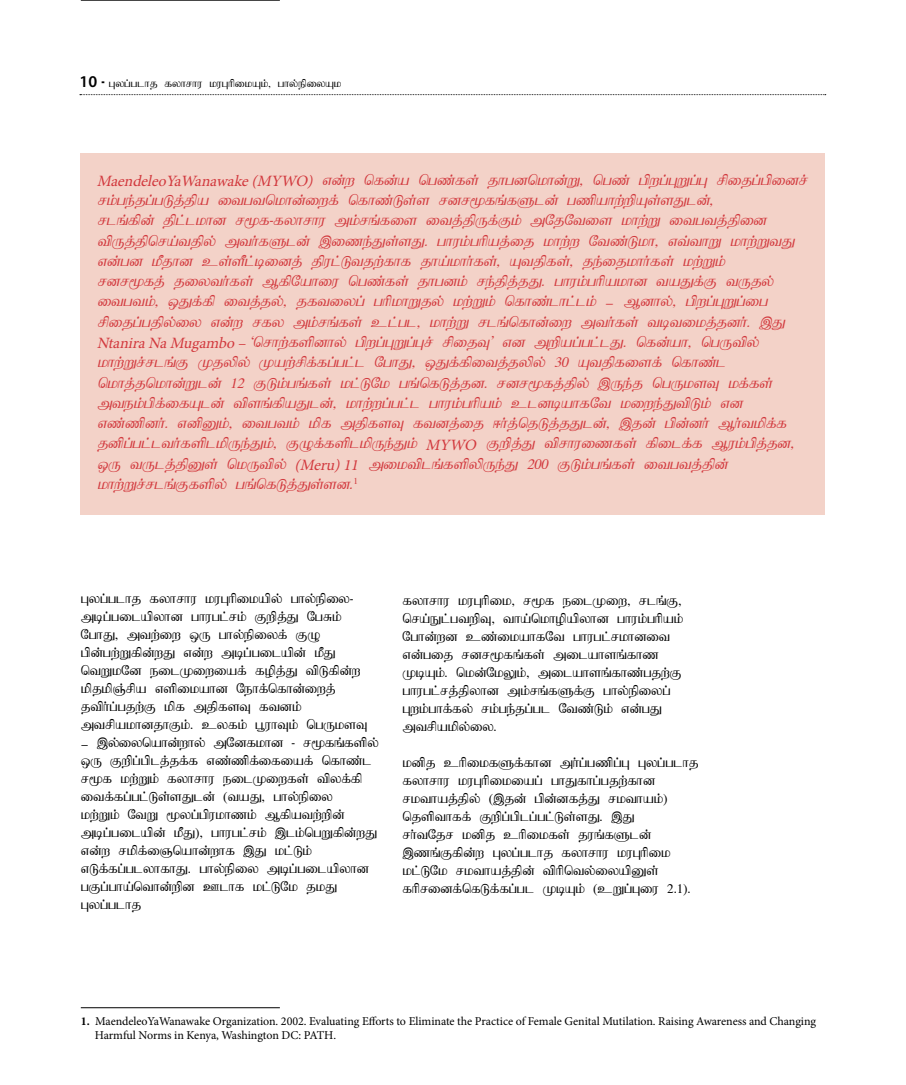
<style>
.page{position:relative;width:906px;height:1085px;background:#fff}
.page>*{position:absolute;margin:0;border:0;box-sizing:border-box;transform-origin:0 0}
.t1{font:italic 16.5px/20.2px "Baamini";letter-spacing:-.005em;color:#d2393e}
.t2{font:15px/18px "Baamini";letter-spacing:-.005em;color:#000}
.t3{font:12px/14.4px "Minion Pro";letter-spacing:-.005em;color:#000}
.t4{font:12px "Baamini";color:#000}
.s1{font-family:"Myriad Pro";font-weight:600;font-size:16.5px}
.s2{font-family:"UKIJ Tuz Basma";font-size:18px}
.s3{font-family:"Minion Pro"}
.s4{font-weight:700}
</style>
<div class="page">
<svg style="left:80px;top:94px;width:746px;height:1px"></svg>
<div style="left:81px;top:153px;width:744px;height:361px;background:#f3d2c8"></div>
<hr style="left:81px;top:0;width:199px;height:1px;background:#000">
<hr style="left:81px;top:1007px;width:199px;height:1px;background:#000">
<p class="t4" style="left:79px;top:78px;width:263px"><span class="s1">10</span> <span class="s2">᠊</span> Gyg;glhj fyhrhu kuGhpikAk;&gt; ghy;epiyAk</p>
<p class="t1" style="left:97px;top:170px;width:715px"><sub>MaendeleoYaWanawake(MYWO)</sub> vd; w nfd; a ngz; fs; jhgdnkhd; W&gt; ngz; gpw g; GWg; G rpijg; gpidr; rk; ge; jg; gLj; jpa itgtnkhd; iwf; nfhz; Ls; s rdr%fq; fSld; gzpahw; wpAs; sJld; &gt;<br>rlq; fpd; jpl; lkhd r%f-fyhrhu mk; rq; fis itj; jpUf; Fk; mNjNtis khw; W itgtj; jpid tpUj; jpnra; tjpy; mth; fSld; ,ize; Js; sJ. ghuk; ghpaj; ij khw; w Ntz; Lkh&gt; vt; thW khw; WtJ vd; gd kPjhd cs; sPl; bidj; jpul; Ltjw; fhf jha; khh; fs; &gt; Atjpfs; &gt; je; ijkhh; fs; kw; Wk;<br>rdr%fj; jiyth; fs; MfpNahiu ngz; fs; jhgdk; re; jpj; jJ. ghuk; ghpakhd taJf; F tUjy; itgtk; &gt; xJf; fp itj; jy; &gt; jftiyg; ghpkhWjy; kw; Wk; nfhz; lhl; lk; <span class="s3">–</span> Mdhy; &gt; gpwg; GWg; ig rpijg; gjpy; iy vd; w rfy mk; rq; fs; cl; gl&gt; khw; W rlq; nfhd; iw mth; fs; tbtikj; jdh; . ,J <sub>NtaniraNaMugambo–</sub>\nrhw; fspdhy; gpw g; GWg; Gr; rpijT| vd mwp ag; gl; lJ. nfd; ah&gt; ngUtpy;<br>khw; Wr; rlq; F Kjypy; Kaw; rpf; fg; gl; l NghJ&gt; xJf; fpitj; jypy; 30 Atjpfisf; nfhz; l<br>nkhj; jnkhd; Wld; 12 FLk; gq; fs; kl; LNk gq; nfLj; jd. rdr%fj; jpy; ,Ue; j ngUksT kf; fs; mtek; gpf; ifAld; tpsq; fpaJld; &gt; khw; wg; gl; l ghuk; ghpak; cldbahfNt kiwe; JtpLk; vd<br>vz; zpdh; . vdpDk; &gt; itgtk; kpf mjpfsT ftdj; ij &lt;h; j; njLj; jJld; &gt; ,jd; gpd; dh; Mh; tkpf; f jdpg; gl; lth; fsplkpUe; Jk; &gt; FOf; fsplkpUe; Jk; <sub>MYWO</sub> Fwpj; J tprhuizfs; fpilf; f Muk; gpj; jd&gt; xU tUlj; jpDs; nkUtpy; <sub>(Meru)11</sub> miktplq; fspypUe; J 200 FLk; gq; fs; itgtj; jpd;<br>khw; Wr; rlq; Ffspy; gq; nfLj; Js; sd.<sup>1</sup></p>
<p class="t2" style="left:81px;top:590px;width:288px">Gyg;glhj fyhrhu kuGhpikapy; ghy;epiy&shy;mbg;gilapyhd ghugl;rk; Fwpj;J NgRk; NghJ&gt; mtw;iw xU ghy;epiyf; FO gpd;gw;Wfpd;wJ vd;w mbg;gilapd; kPJ ntWkNd eilKiwiaf; fopj;J tpLfpd;w kpjkpQ;rpa vspikahd Nehf;nfhd;iwj; jtph;g;gjw;F kpf mjpfsT ftdk; mtrpakhdjhFk;. cyfk; g+uhTk; ngUksT</p>
<p class="t2" style="left:81px;top:734px;width:299px"><span class="s3">–</span> ,y;iynahd;why; mNdfkhd - r%fq;fspy; xU Fwpg;gplj;jf;f vz;zpf;ifiaf; nfhz;l r%f kw;Wk; fyhrhu eilKiwfs; tpyf;fp itf;fg;gl;Ls;sJld; (taJ&gt; ghy;epiy<br>kw;Wk; NtW %yg;gpukhzk; Mfpatw;wpd; mbg;gilapd; kPJ)&gt; ghugl;rk; ,lk;ngWfpd;wJ vd;w rkpf;iQnahd;whf ,J kl;Lk; vLf;fg;glyhfhJ. ghy;epiy mbg;gilapyhd gFg;gha;nthd;wpd Clhf kl;LNk jkJ Gyg;glhj</p>
<p class="t2" style="left:402px;top:591px;width:282px">fyhrhu kuGhpik&gt; r%f eilKiw&gt; rlq;F&gt; nra;El;gtwpT&gt; tha;nkhopapyhd ghuk;ghpak; Nghd;wd cz;ikahfNt ghugl;rkhdit vd;gij rdr%fq;fs; milahsq;fhz KbAk;. nkd;NkYk;&gt; milahsq;fhz;gjw;F ghugl;rj;jpyhd mk;rq;fSf;F ghy;epiyg; Gwk;ghf;fy; rk;ge;jg;gl Ntz;Lk; vd;gJ mtrpakpy;iy.</p>
<p class="t2" style="left:402px;top:753px;width:297px">kdpj chpikfSf;fhd mh;g;gzpg;G Gyg;glhj fyhrhu kuGhpikiag; ghJfhg;gjw;fhd rkthaj;jpy; (,jd; gpd;dfj;J rkthak;) njspthff; Fwpg;gplg;gl;Ls;sJ. ,J<br>rh;tNjr kdpj chpikfs; juq;fSld; ,zq;Ffpd;w Gyg;glhj fyhrhu kuGhpik kl;LNk rkthaj;jpd; tphpnty;iyapDs; fhpridf;nfLf;fg;gl KbAk; (cWg;Giu 2.1).</p>
<p class="t3" style="left:95px;top:1013px;width:723px;text-indent:-14px"><span class="s4">1.</span> MaendeleoYaWanawake Organization. 2002. Evaluating Efforts to Eliminate the Practice of Female Genital Mutilation. Raising Awareness and Changing<br>Harmful Norms in Kenya, Washington DC: PATH.</p>
</div>
